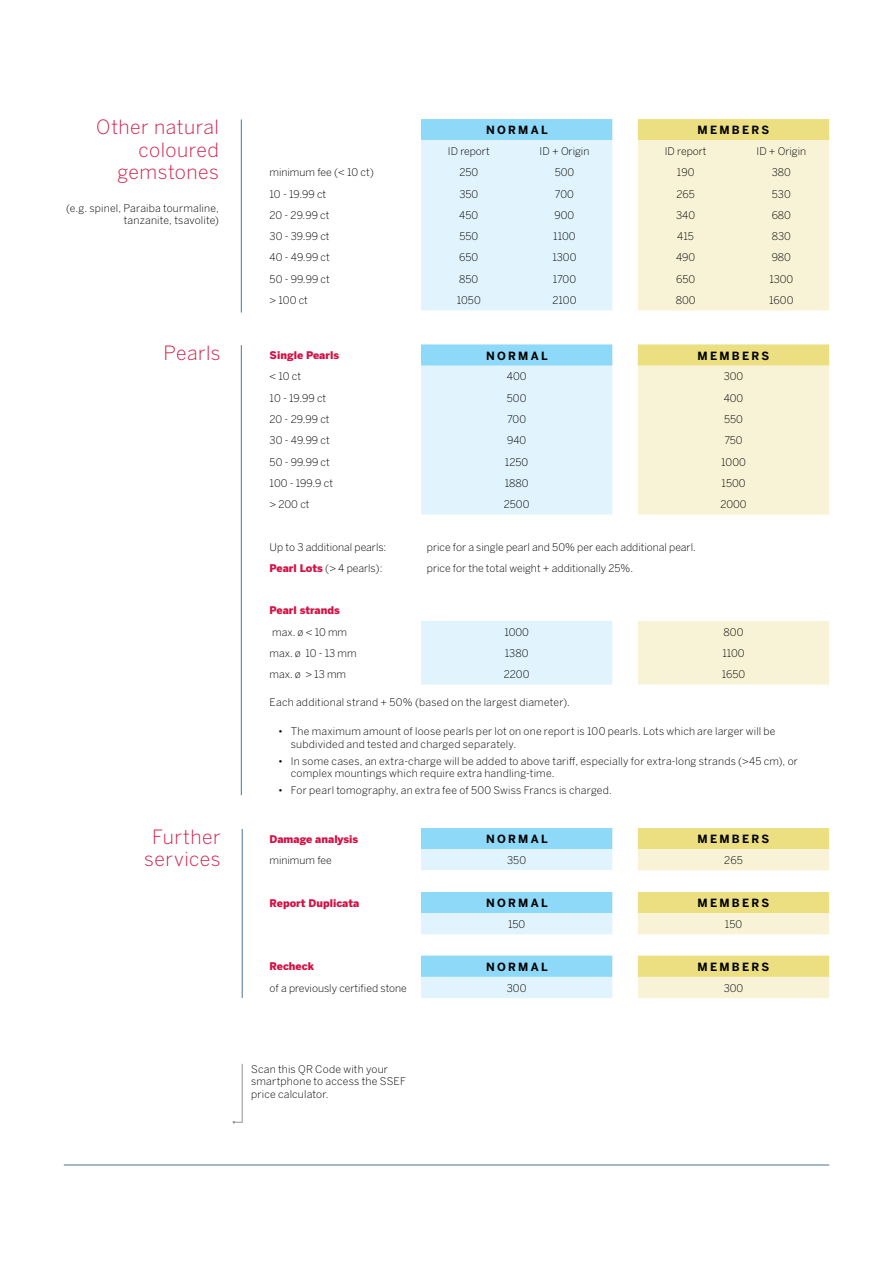
<style>
.page{position:relative;width:893px;height:1263px;background:#fff}
.page>*{position:absolute;margin:0;border:0;box-sizing:border-box;transform-origin:0 0}
.t1{font:300 19.5px/22.5px "Benton Sans";letter-spacing:.025em;color:#d11e49;text-align:right}
.t2{font:700 11.25px "Benton Sans";letter-spacing:.2em;color:#000}
.t3{font:300 10.5px/12.6px "Benton Sans";color:#000;text-align:right}
.t4{font:300 10.5px/12.6px "Benton Sans";letter-spacing:.02em;color:#000}
.t5{font:900 10.5px "Benton Sans";color:#d31245}
.s1{font-weight:900;color:#d31245}
</style>
<div class="page">
<div style="left:421px;top:119px;width:191px;height:21px;background:#8ed8f8"></div>
<div style="left:638px;top:119px;width:191px;height:21px;background:#ebdf81"></div>
<svg style="left:421px;top:140px;width:191px;height:858px;fill:#e1f4fd"></svg>
<svg style="left:638px;top:140px;width:191px;height:858px;fill:#f8f3d6"></svg>
<div style="left:421px;top:870px;width:191px;height:22px;background:#fff"></div>
<svg style="left:638px;top:870px;width:191px;height:22px"></svg>
<hr style="left:241px;top:119px;width:1px;height:194px;background:#4a7595">
<hr style="left:241px;top:345px;width:1px;height:450px;background:#4a7595">
<hr style="left:242px;top:829px;width:1px;height:169px;background:#4a7595">
<svg style="left:233px;top:1063px;width:10px;height:60px"></svg>
<hr style="left:64px;top:1165px;width:765px;height:1px;background:#4a7595">
<h1 class="t1" style="left:96px;top:116px;width:124px">Other natural coloured gemstones</h1>
<p class="t3" style="left:66px;top:202px;width:154px">(e.g. spinel, Paraiba tourmaline, tanzanite, tsavolite)</p>
<h1 class="t1" style="left:163px;top:342px;width:59px">Pearls</h1>
<h1 class="t1" style="left:144px;top:825px;width:78px;text-align:center">Further services</h1>
<p class="t2" style="left:486px;top:123px;width:62px">NORMAL</p>
<p class="t2" style="left:698px;top:123px;width:72px">ME MBE RS</p>
<p class="t3" style="left:448px;top:145px;width:43px">I D report</p>
<p class="t3" style="left:540px;top:145px;width:51px">I D + Origin</p>
<p class="t3" style="left:665px;top:145px;width:43px">I D report</p>
<p class="t3" style="left:756px;top:145px;width:51px">I D + Origin</p>
<p class="t3" style="left:270px;top:166px;width:106px">minimum fee (&lt; 10 ct)</p>
<p class="t3" style="left:459px;top:166px;width:20px">250</p>
<p class="t3" style="left:555px;top:166px;width:21px">500</p>
<p class="t3" style="left:677px;top:166px;width:19px">190</p>
<p class="t3" style="left:772px;top:166px;width:21px">380</p>
<p class="t3" style="left:270px;top:187px;width:58px">10 - 19.99 ct</p>
<p class="t3" style="left:459px;top:187px;width:20px">350</p>
<p class="t3" style="left:555px;top:187px;width:20px">700</p>
<p class="t3" style="left:676px;top:187px;width:20px">265</p>
<p class="t3" style="left:772px;top:187px;width:20px">530</p>
<p class="t3" style="left:270px;top:209px;width:61px">20 - 29.99 ct</p>
<p class="t3" style="left:459px;top:209px;width:20px">450</p>
<p class="t3" style="left:555px;top:209px;width:21px">900</p>
<p class="t3" style="left:676px;top:209px;width:21px">340</p>
<p class="t3" style="left:772px;top:209px;width:21px">680</p>
<p class="t3" style="left:270px;top:230px;width:62px">30 - 39.99 ct</p>
<p class="t3" style="left:459px;top:230px;width:20px">550</p>
<p class="t3" style="left:553px;top:230px;width:24px">1100</p>
<p class="t3" style="left:677px;top:230px;width:18px">415</p>
<p class="t3" style="left:772px;top:230px;width:21px">830</p>
<p class="t3" style="left:270px;top:251px;width:62px">40 - 49.99 ct</p>
<p class="t3" style="left:459px;top:251px;width:21px">650</p>
<p class="t3" style="left:552px;top:251px;width:25px">1300</p>
<p class="t3" style="left:676px;top:251px;width:21px">490</p>
<p class="t3" style="left:772px;top:251px;width:21px">980</p>
<p class="t3" style="left:270px;top:272px;width:62px">50 - 99.99 ct</p>
<p class="t3" style="left:459px;top:272px;width:21px">850</p>
<p class="t3" style="left:553px;top:272px;width:25px">1700</p>
<p class="t3" style="left:676px;top:272px;width:21px">650</p>
<p class="t3" style="left:769px;top:272px;width:25px">1300</p>
<p class="t3" style="left:270px;top:294px;width:40px">&gt; 100 ct</p>
<p class="t3" style="left:457px;top:294px;width:25px">1050</p>
<p class="t3" style="left:552px;top:294px;width:25px">2100</p>
<p class="t3" style="left:676px;top:294px;width:21px">800</p>
<p class="t3" style="left:769px;top:294px;width:26px">1600</p>
<p class="t5" style="left:270px;top:349px;width:71px">Single Pearls</p>
<p class="t2" style="left:486px;top:349px;width:62px">NORMAL</p>
<p class="t2" style="left:698px;top:349px;width:72px">ME MBE RS</p>
<p class="t3" style="left:270px;top:370px;width:33px">&lt; 10 ct</p>
<p class="t3" style="left:507px;top:370px;width:21px">400</p>
<p class="t3" style="left:724px;top:370px;width:21px">300</p>
<p class="t3" style="left:270px;top:391px;width:58px">10 - 19.99 ct</p>
<p class="t3" style="left:507px;top:391px;width:21px">500</p>
<p class="t3" style="left:724px;top:391px;width:21px">400</p>
<p class="t3" style="left:270px;top:413px;width:61px">20 - 29.99 ct</p>
<p class="t3" style="left:507px;top:413px;width:20px">700</p>
<p class="t3" style="left:724px;top:413px;width:20px">550</p>
<p class="t3" style="left:270px;top:434px;width:62px">30 - 49.99 ct</p>
<p class="t3" style="left:507px;top:434px;width:21px">940</p>
<p class="t3" style="left:724px;top:434px;width:20px">750</p>
<p class="t3" style="left:270px;top:455px;width:62px">50 - 99.99 ct</p>
<p class="t3" style="left:505px;top:455px;width:25px">1250</p>
<p class="t3" style="left:721px;top:455px;width:26px">1000</p>
<p class="t3" style="left:270px;top:477px;width:65px">100 - 199.9 ct</p>
<p class="t3" style="left:505px;top:477px;width:25px">1880</p>
<p class="t3" style="left:721px;top:477px;width:26px">1500</p>
<p class="t3" style="left:270px;top:498px;width:41px">&gt; 200 ct</p>
<p class="t3" style="left:504px;top:498px;width:27px">2500</p>
<p class="t3" style="left:720px;top:498px;width:28px">2000</p>
<p class="t3" style="left:270px;top:540px;width:118px">U p to 3 additional pearls:</p>
<p class="t3" style="left:427px;top:540px;width:270px">price for a single pearl and 50% per each additional pearl.</p>
<p class="t3" style="left:270px;top:562px;width:114px"><span class="s1">Pearl Lots</span> (&gt; 4 pearls):</p>
<p class="t3" style="left:427px;top:562px;width:208px">price for the total weight + additionally 25%.</p>
<p class="t5" style="left:270px;top:604px;width:72px">Pearl strands</p>
<p class="t3" style="left:272px;top:625px;width:76px">max. ø &lt; 10 mm</p>
<p class="t3" style="left:504px;top:625px;width:26px">1000</p>
<p class="t3" style="left:724px;top:625px;width:21px">800</p>
<p class="t3" style="left:270px;top:647px;width:89px">max. ø 10 - 13 mm</p>
<p class="t3" style="left:505px;top:647px;width:25px">1380</p>
<p class="t3" style="left:722px;top:647px;width:24px">1100</p>
<p class="t3" style="left:270px;top:668px;width:78px">max. ø &gt; 13 mm</p>
<p class="t3" style="left:504px;top:668px;width:27px">2200</p>
<p class="t3" style="left:722px;top:668px;width:25px">1650</p>
<p class="t4" style="left:270px;top:695px;width:302px">Each additional strand + 50% (based on the largest diameter).</p>
<p class="t4" style="left:291px;top:725px;width:486px;text-indent:-13px">• The maximum amount of loose pearls per lot on one report is 100 pearls. Lots which are larger will be subdivided and tested and charged separately.</p>
<p class="t4" style="left:291px;top:754px;width:508px;text-indent:-13px">• I n some cases, an extra-charge will be added to above tariff, especially for extra-long strands (&gt;45 cm), or complex mountings which require extra handling-time.</p>
<p class="t3" style="left:278px;top:784px;width:335px">• For pearl tomography, an extra fee of 500 Swiss Francs is charged.</p>
<p class="t5" style="left:270px;top:833px;width:90px">Damage analysis</p>
<p class="t2" style="left:486px;top:832px;width:62px">NORMAL</p>
<p class="t2" style="left:698px;top:832px;width:72px">ME MBE RS</p>
<p class="t3" style="left:270px;top:854px;width:64px">minimum fee</p>
<p class="t3" style="left:507px;top:854px;width:20px">350</p>
<p class="t3" style="left:724px;top:854px;width:20px">265</p>
<p class="t5" style="left:270px;top:896px;width:91px">Report Duplicata</p>
<p class="t2" style="left:486px;top:896px;width:62px">NORMAL</p>
<p class="t2" style="left:698px;top:896px;width:72px">ME MBE RS</p>
<p class="t3" style="left:508px;top:918px;width:19px">150</p>
<p class="t3" style="left:725px;top:918px;width:19px">150</p>
<p class="t5" style="left:270px;top:960px;width:46px">Recheck</p>
<p class="t2" style="left:486px;top:960px;width:62px">NORMAL</p>
<p class="t2" style="left:698px;top:960px;width:72px">ME MBE RS</p>
<p class="t3" style="left:270px;top:981px;width:139px">of a previously certified stone</p>
<p class="t3" style="left:507px;top:981px;width:21px">300</p>
<p class="t3" style="left:724px;top:981px;width:21px">300</p>
<p class="t4" style="left:251px;top:1062px;width:156px">Scan this QR Code with your smartphone to access the SSEF price calculator.</p>
</div>
